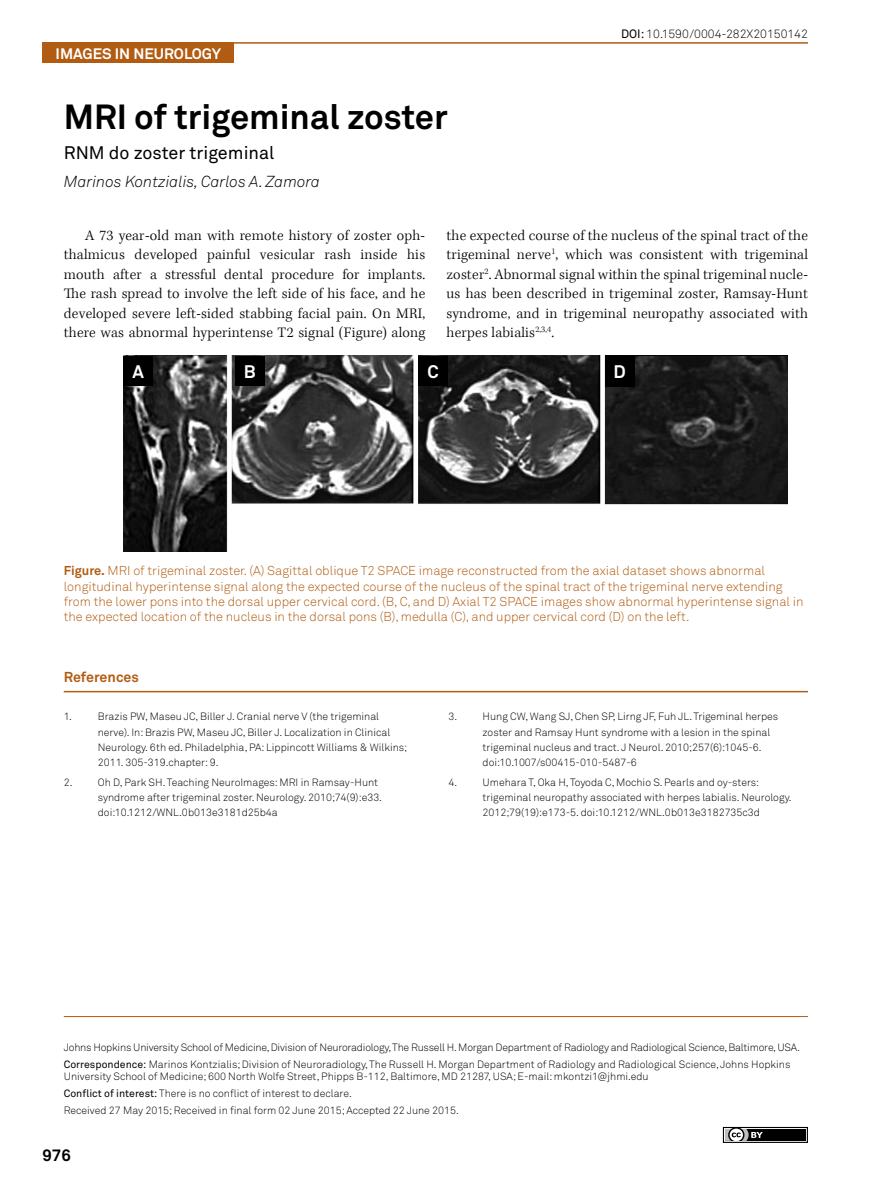
<style>
.page{position:relative;width:893px;height:1191px;background:#fff}
.page>*{position:absolute;margin:0;border:0;box-sizing:border-box;transform-origin:0 0}
.t1{font:700 34.5px "Akkurat Pro";color:#000}
.t2{font:18px "Akkurat Pro";color:#000}
.t3{font:700 18px "Akkurat Pro";color:#fff}
.t4{font:700 16.5px "Akkurat Pro";color:#000}
.t5{font:italic 15.75px "Akkurat Light Pro";color:#000}
.t6{font:300 15px/19.5px "Kepler Std";letter-spacing:.015em;color:#000;text-align:justify}
.t7{font:700 15px "Akkurat Pro";color:#fff}
.t8{font:700 14.25px "Akkurat Pro";color:#b15c12}
.t9{font:12.75px/15.3px "Akkurat Light Pro";color:#b15c12}
.t10{font:12px "Akkurat Light Pro";color:#000}
.t11{font:10.5px/15.3px "Akkurat Light Pro";color:#000}
.t12{font:10.5px/16.8px "Akkurat Light Pro";letter-spacing:-.02em;color:#000}
.s1{font-family:"Akkurat Pro"}
.s2{font-family:"Akkurat Pro";font-weight:700}
</style>
<div class="page">
<hr style="left:43px;top:42px;width:765px;height:2px;background:#b15c12">
<div style="left:43px;top:43px;width:191px;height:20px;background:#b15c12"></div>
<svg style="left:725px;top:1140px;width:81px;height:1px"></svg>
<div style="left:723px;top:1127px;width:85px;height:16px;border:1px solid #000"></div>
<div style="left:725px;top:1129px;width:81px;height:11px;background:#000"></div>
<svg style="left:725px;top:1129px;width:38px;height:11px"></svg>
<hr style="left:64px;top:1016px;width:744px;height:1px;background:#b15c12">
<hr style="left:64px;top:691px;width:744px;height:1px;background:#b15c12">
<img style="left:123px;top:356px;width:665px;height:195px">
<div style="left:123px;top:356px;width:30px;height:29px;background:#000"></div>
<div style="left:235px;top:356px;width:30px;height:29px;background:#000"></div>
<div style="left:418px;top:356px;width:30px;height:29px;background:#000"></div>
<div style="left:605px;top:356px;width:30px;height:31px;background:#000"></div>
<h3 class="t7" style="left:56px;top:44px;width:167px">IMAGES IN NEUROLOGY</h3>
<h1 class="t1" style="left:64px;top:95px;width:385px">MRI of trigeminal zoster</h1>
<h2 class="t2" style="left:64px;top:142px;width:212px">RNM do zoster trigeminal</h2>
<h3 class="t5" style="left:64px;top:172px;width:258px">Marinos Kontzialis, Carlos A. Zamora</h3>
<p class="t10" style="left:621px;top:27px;width:188px"><span class="s1">DOI:</span> 10.1590/0004-282X20150142</p>
<p class="t6" style="left:64px;top:226px;width:363px;text-indent:21px">A 73 year-old man with remote history of zoster oph&shy;thalmicus developed painful vesicular rash inside his mouth after a stressful dental procedure for implants.<br>The rash spread to involve the left side of his face, and he developed severe left-sided stabbing facial pain. On MRI, there was abnormal hyperintense T2 signal (Figure) along</p>
<p class="t6" style="left:446px;top:226px;width:363px">the expected course of the nucleus of the spinal tract of the trigeminal nerve<sup>1</sup>, which was consistent with trigeminal zoster<sup>2</sup>. Abnormal signal within the spinal trigeminal nucle&shy;us has been described in trigeminal zoster, Ramsay-Hunt syndrome, and in trigeminal neuropathy associated with herpes labialis<sup>2,3,4</sup>.</p>
<h2 class="t3" style="left:132px;top:360px;width:13px">A</h2>
<h2 class="t3" style="left:244px;top:360px;width:13px">B</h2>
<h2 class="t3" style="left:428px;top:360px;width:13px">C</h2>
<h2 class="t3" style="left:613px;top:360px;width:14px">D</h2>
<p class="t9" style="left:64px;top:563px;width:741px"><span class="s2">Figure.</span> MRI of trigeminal zoster. (A) Sagittal oblique T2 SPACE image reconstructed from the axial dataset shows abnormal longitudinal hyperintense signal along the expected course of the nucleus of the spinal tract of the trigeminal nerve extending from the lower pons into the dorsal upper cervical cord. (B, C, and D) Axial T2 SPACE images show abnormal hyperintense signal in the expected location of the nucleus in the dorsal pons (B), medulla (C), and upper cervical cord (D) on the left.</p>
<h3 class="t8" style="left:64px;top:668px;width:77px">References</h3>
<p class="t11" style="left:64px;top:709px;width:10px">1.</p>
<p class="t11" style="left:98px;top:709px;width:311px">Brazis PW, Maseu JC, Biller J. Cranial nerve V (the trigeminal nerve). In: Brazis PW, Maseu JC, Biller J. Localization in Clinical Neurology. 6th ed. Philadelphia, PA: Lippincott Williams &amp; Wilkins; 2011. 305-319.chapter: 9.</p>
<p class="t11" style="left:64px;top:774px;width:10px">2.</p>
<p class="t11" style="left:98px;top:774px;width:286px">Oh D, Park SH. Teaching NeuroImages: MRI in Ramsay-Hunt syndrome after trigeminal zoster. Neurology. 2010;74(9):e33. doi:10.1212/WNL.0b013e3181d25b4a</p>
<p class="t11" style="left:449px;top:709px;width:10px">3.</p>
<p class="t11" style="left:483px;top:709px;width:297px">Hung CW, Wang SJ, Chen SP, Lirng JF, Fuh JL. Trigeminal herpes zoster and Ramsay Hunt syndrome with a lesion in the spinal trigeminal nucleus and tract. J Neurol. 2010;257(6):1045-6. doi:10.1007/s00415-010-5487-6</p>
<p class="t11" style="left:449px;top:774px;width:10px">4.</p>
<p class="t11" style="left:483px;top:774px;width:310px">Umehara T, Oka H, Toyoda C, Mochio S. Pearls and oy-sters: trigeminal neuropathy associated with herpes labialis. Neurology.<br>2012;79(19):e173-5. doi:10.1212/WNL.0b013e3182735c3d</p>
<p class="t12" style="left:64px;top:1039px;width:737px">Johns Hopkins University School of Medicine, Division of Neuroradiology, The Russell H. Morgan Department of Radiology and Radiological Science, Baltimore, USA.<br><span class="s1">Correspondence:</span> Marinos Kontzialis; Division of Neuroradiology, The Russell H. Morgan Department of Radiology and Radiological Science, Johns Hopkins</p>
<p class="t11" style="left:64px;top:1068px;width:586px;line-height:16.8px">University School of Medicine; 600 North Wolfe Street, Phipps B-112, Baltimore, MD 21287, USA; E-mail: mkontzi1@jhmi.edu<br><span class="s1">Conflict of interest:</span> There is no conflict of interest to declare.<br>Received 27 May 2015; Received in final form 02 June 2015; Accepted 22 June 2015.</p>
<h3 class="t4" style="left:43px;top:1145px;width:30px">976</h3>
</div>
